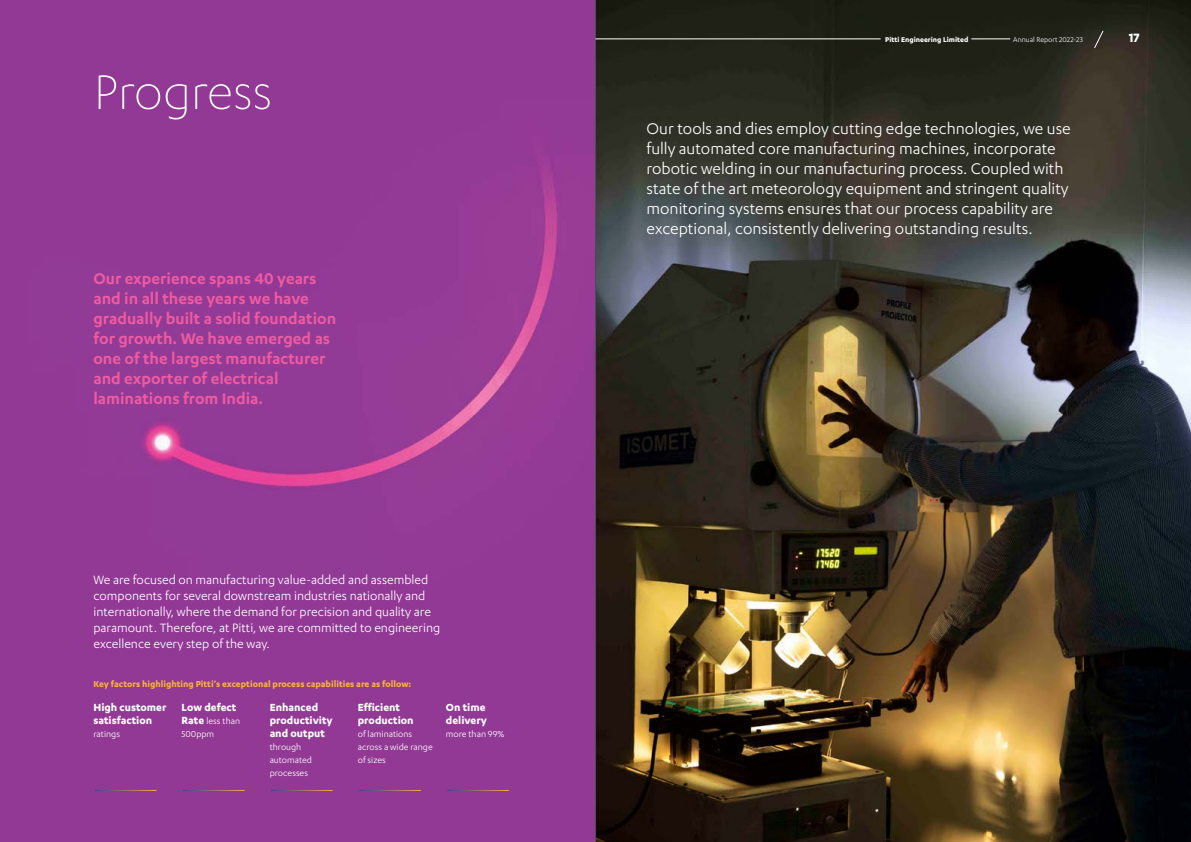
<style>
.page{position:relative;width:1191px;height:842px;background:#fff}
.page>*{position:absolute;margin:0;border:0;box-sizing:border-box;transform-origin:0 0}
.t1{font:300 56.1px "Karbon";color:#fff}
.t2{font:18px/20px "Karbon";color:#fff}
.t3{font:600 18px/20px "Karbon";color:#ef5ba1}
.t4{font:14px/16px "Karbon";color:#fff}
.t5{font:700 14px "Karbon";color:#fff}
.t6{font:700 12px/13px "Karbon";color:#fff}
.t7{font:10px/13px "Karbon";color:#fff}
.t8{font:700 10px "Karbon";color:#fbb038}
.t9{font:700 8px "Karbon";color:#fff}
.t10{font:8px "Karbon";color:#fff}
.s1{font-weight:700;font-size:12px}
</style>
<div class="page">
<img style="left:596px;top:0;width:595px;height:842px">
<div style="left:0;top:0;width:596px;height:842px;background:#923995"></div>
<hr style="left:95px;top:790px;width:61px;height:1px;background:#fff">
<hr style="left:183px;top:790px;width:61px;height:1px;background:#fff">
<hr style="left:271px;top:790px;width:61px;height:1px;background:#fff">
<hr style="left:359px;top:790px;width:61px;height:1px;background:#fff">
<hr style="left:447px;top:790px;width:61px;height:1px;background:#fff">
<hr style="left:595px;top:0;width:1px;height:842px;background:#4d4d4f">
<svg style="left:1094px;top:31px;width:9px;height:17px"></svg>
<hr style="left:971px;top:39px;width:39px;height:1px;background:#fff">
<hr style="left:596px;top:39px;width:284px;height:1px;background:#fff">
<h1 class="t1" style="left:93px;top:61px;width:180px">Progress</h1>
<p class="t3" style="left:93px;top:268px;width:244px">Our experience spans 40 years and in all these years we have gradually built a solid foundation for growth. We have emerged as one of the largest manufacturer and exporter of electrical laminations from India.</p>
<p class="t4" style="left:93px;top:572px;width:348px">We are focused on manufacturing value-added and assembled components for several downstream industries nationally and internationally, where the demand for precision and quality are paramount. Therefore, at Pitti, we are committed to engineering excellence every step of the way.</p>
<p class="t8" style="left:93px;top:678px;width:319px">Key factors highlighting Pitti’s exceptional process capabilities are as follow:</p>
<p class="t6" style="left:93px;top:700px;width:74px">High customer satisfaction</p>
<p class="t7" style="left:93px;top:727px;width:28px">ratings</p>
<p class="t6" style="left:181px;top:700px;width:56px">Low defect</p>
<p class="t7" style="left:181px;top:714px;width:60px"><span class="s1">Rate</span> less than<br>500ppm</p>
<p class="t6" style="left:270px;top:700px;width:64px">Enhanced productivity and output</p>
<p class="t7" style="left:270px;top:740px;width:44px">through automated processes</p>
<p class="t6" style="left:358px;top:700px;width:57px">Efficient production</p>
<p class="t7" style="left:358px;top:727px;width:76px">of laminations across a wide range of sizes</p>
<p class="t6" style="left:446px;top:700px;width:43px">On time delivery</p>
<p class="t7" style="left:446px;top:727px;width:60px">more than 99%</p>
<p class="t9" style="left:885px;top:35px;width:85px">Pitti Engineering Limited</p>
<p class="t10" style="left:1013px;top:35px;width:71px">Annual Report 2022-23</p>
<p class="t5" style="left:1128px;top:30px;width:13px">17</p>
<p class="t2" style="left:646px;top:118px;width:425px">Our tools and dies employ cutting edge technologies, we use fully automated core manufacturing machines, incorporate robotic welding in our manufacturing process. Coupled with state of the art meteorology equipment and stringent quality monitoring systems ensures that our process capability are exceptional, consistently delivering outstanding results.</p>
</div>
